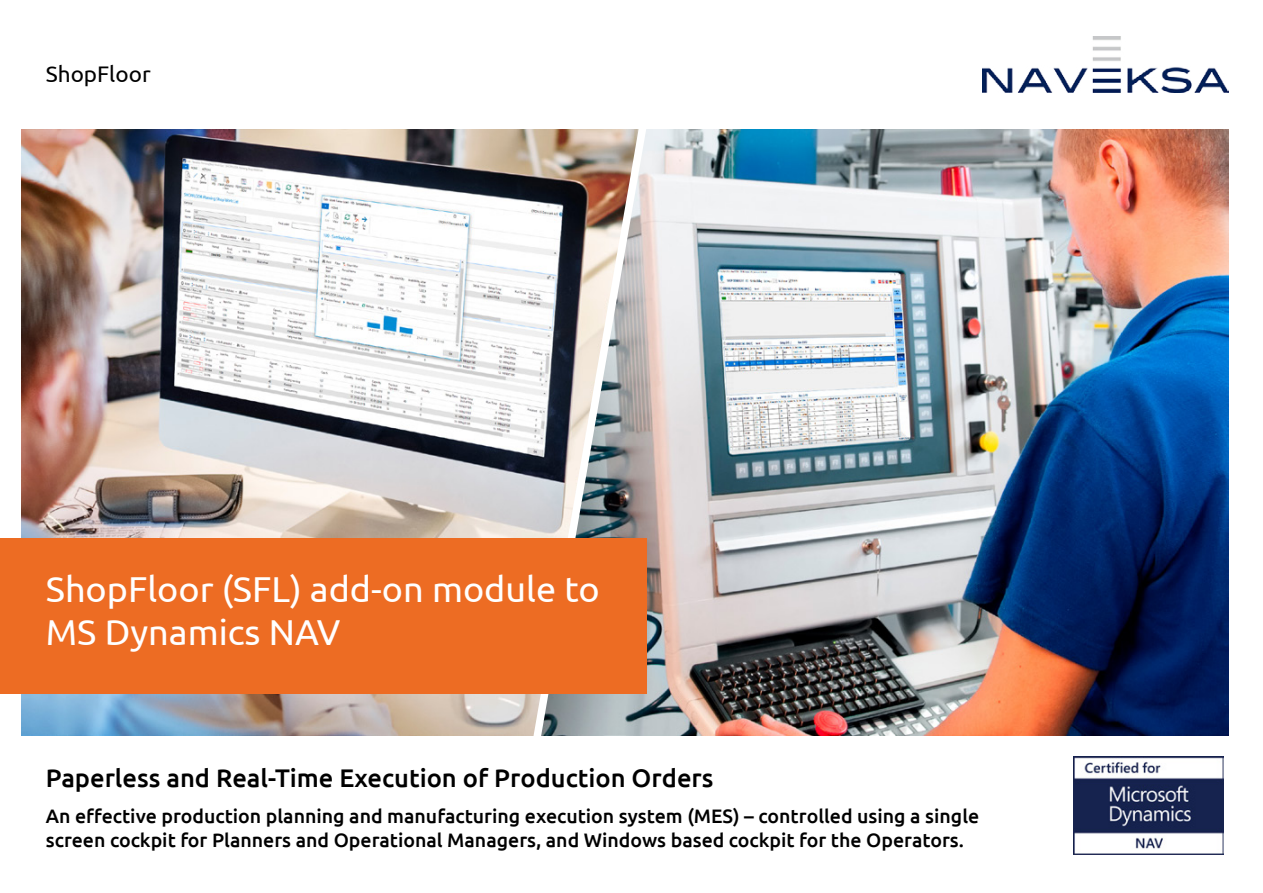
<style>
.page{position:relative;width:1263px;height:893px;background:#fff}
.page>*{position:absolute;margin:0;border:0;box-sizing:border-box;transform-origin:0 0}
.t1{font:36px/43.2px "Ubuntu";color:#fff}
.t2{font:500 25.5px "Ubuntu";color:#000}
.t3{font:22.5px "Ubuntu";color:#000}
.t4{font:500 19.5px/24px "Ubuntu";color:#000}
</style>
<div class="page">
<img style="left:21px;top:130px;width:1208px;height:606px">
<img style="left:983px;top:36px;width:246px;height:56px">
<img style="left:1073px;top:756px;width:150px;height:99px">
<img style="left:525px;top:129px;width:130px;height:607px">
<div style="left:0;top:538px;width:646px;height:155px;background:#ed6c23"></div>
<p class="t3" style="left:46px;top:60px;width:106px">ShopFloor</p>
<h1 class="t1" style="left:46px;top:566px;width:555px">ShopFloor (SFL) add-on module to<br>MS Dynamics NAV</h1>
<h2 class="t2" style="left:46px;top:762px;width:669px">Paperless and Real-Time Execution of Production Orders</h2>
<p class="t4" style="left:46px;top:803px;width:935px">An effective production planning and manufacturing execution system (MES) – controlled using a single screen cockpit for Planners and Operational Managers, and Windows based cockpit for the Operators.</p>
</div>
